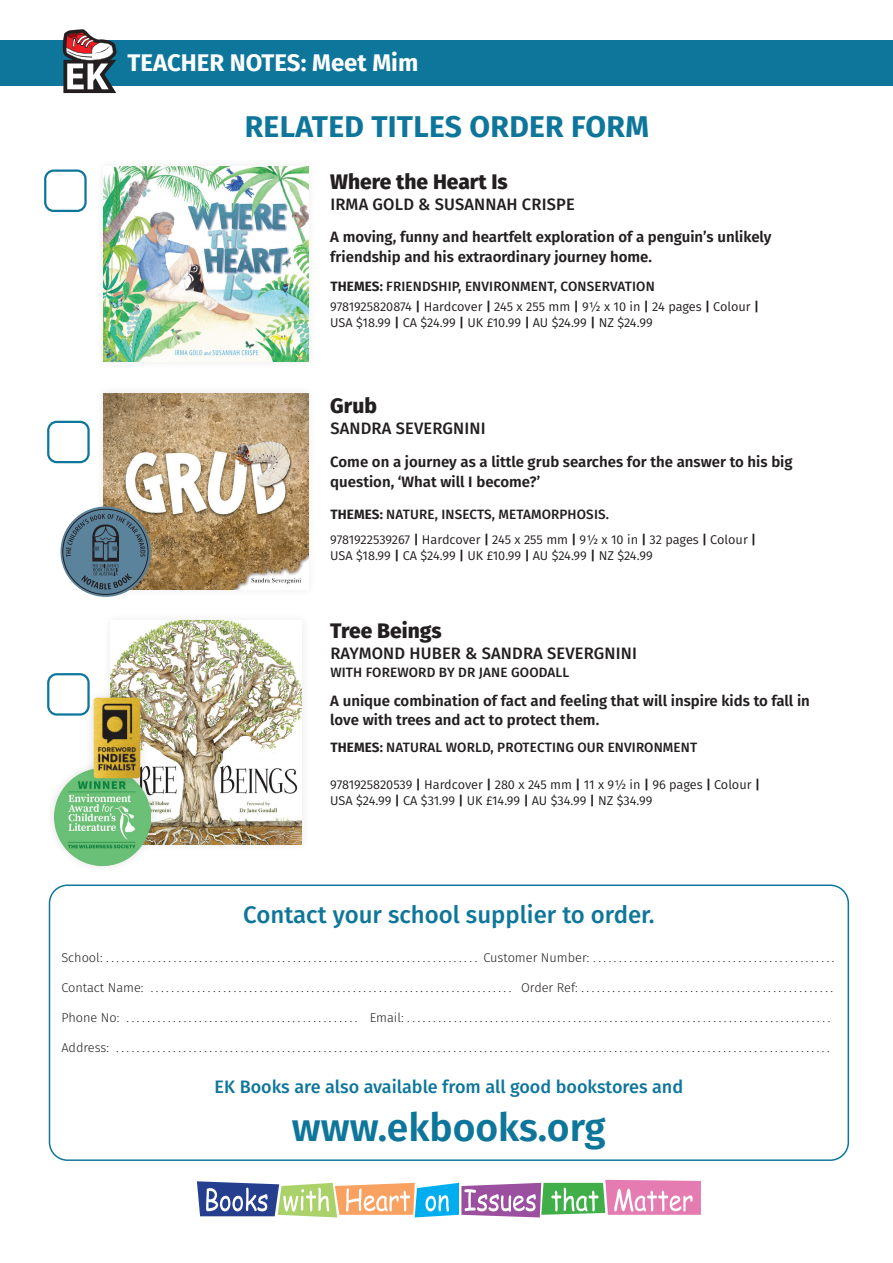
<style>
.page{position:relative;width:893px;height:1263px;background:#fff}
.page>*{position:absolute;margin:0;border:0;box-sizing:border-box;transform-origin:0 0}
.t1{font:600 39px "Fira Sans";color:#0e769b}
.t2{font:700 30px "Fira Sans";letter-spacing:.01em;color:#0e769b}
.t3{font:500 24px "Fira Sans";color:#0e769b}
.t4{font:700 24px "Fira Sans";color:#fff}
.t5{font:800 21px "Fira Sans";color:#231f20}
.t6{font:500 18px "Fira Sans";color:#0e769b}
.t7{font:500 16.5px "Fira Sans";letter-spacing:.01em;color:#231f20}
.t8{font:600 15px/19.5px "Fira Sans";color:#231f20}
.t9{font:500 13.5px "Fira Sans";letter-spacing:.01em;color:#231f20}
.t10{font:300 12.75px "Fira Sans";color:#231f20}
.t11{font:12.75px/16.5px "Fira Sans";color:#231f20}
.s1{font-weight:700}
.s2{font-weight:600}
</style>
<div class="page">
<div style="left:49px;top:884px;width:800px;height:277px;border:2px solid #0e769b;border-radius:18px"></div>
<svg style="left:197px;top:1180px;width:504px;height:37px"></svg>
<div style="left:44px;top:169px;width:43px;height:43px;border:2px solid #0e769b;border-radius:9px"></div>
<div style="left:47px;top:421px;width:43px;height:42px;border:2px solid #0e769b;border-radius:9px"></div>
<div style="left:47px;top:673px;width:43px;height:43px;border:2px solid #0e769b;border-radius:9px"></div>
<div style="left:0;top:40px;width:893px;height:46px;background:#0e769b"></div>
<svg style="left:63px;top:29px;width:54px;height:64px"></svg>
<div style="left:95px;top:157px;width:222px;height:214px;background:#fbfbfb"></div>
<img style="left:104px;top:166px;width:204px;height:196px">
<div style="left:95px;top:384px;width:222px;height:214px;background:#231f20;opacity:.1"></div>
<img style="left:104px;top:393px;width:204px;height:196px">
<div style="left:101px;top:612px;width:210px;height:241px;background:#fbfbfb"></div>
<img style="left:110px;top:621px;width:192px;height:223px">
<div style="left:45px;top:760px;width:115px;height:114px;background:#231f20;opacity:.15"></div>
<img style="left:54px;top:769px;width:97px;height:96px">
<div style="left:85px;top:689px;width:64px;height:98px;background:#231f20;opacity:.15"></div>
<img style="left:91px;top:695px;width:51px;height:86px">
<svg style="left:61px;top:506px;width:90px;height:91px"></svg>
<svg style="left:66px;top:514px;width:79px;height:75px;background:#597688"></svg>
<h3 class="t4" style="left:128px;top:43px;width:292px">TEACHER NOTES: Meet Mim</h3>
<h2 class="t2" style="left:245px;top:102px;width:406px">RELATED TITLES ORDER FORM</h2>
<h3 class="t5" style="left:330px;top:163px;width:179px">Where the Heart Is</h3>
<p class="t7" style="left:330px;top:190px;width:246px">IRMA GOLD &amp; SUSANNAH CRISPE</p>
<p class="t8" style="left:330px;top:226px;width:443px">A moving, funny and heartfelt exploration of a penguin’s unlikely friendship and his extraordinary journey home.</p>
<p class="t9" style="left:330px;top:276px;width:326px"><span class="s1">THEMES:</span> FRIENDSHIP, ENVIRONMENT, CONSERVATION</p>
<p class="t11" style="left:330px;top:298px;width:430px">9781925820874 <span class="s2">|</span> Hardcover <span class="s2">|</span> 245 x 255 mm <span class="s2">|</span> 9½ x 10 in <span class="s2">|</span> 24 pages <span class="s2">|</span> Colour <span class="s2">|<br></span>USA $18.99 <span class="s2">|</span> CA $24.99 <span class="s2">|</span> UK £10.99 <span class="s2">|</span> AU $24.99 <span class="s2">|</span> NZ $24.99</p>
<h3 class="t5" style="left:330px;top:387px;width:48px">Grub</h3>
<p class="t7" style="left:330px;top:415px;width:157px">SANDRA SEVERGNINI</p>
<p class="t8" style="left:330px;top:451px;width:464px">Come on a journey as a little grub searches for the answer to his big question, ‘What will I become?’</p>
<p class="t9" style="left:330px;top:503px;width:280px"><span class="s1">THEMES:</span> NATURE, INSECTS, METAMORPHOSIS.</p>
<p class="t11" style="left:330px;top:531px;width:427px">9781922539267 <span class="s2">|</span> Hardcover <span class="s2">|</span> 245 x 255 mm <span class="s2">|</span> 9½ x 10 in <span class="s2">|</span> 32 pages <span class="s2">|</span> Colour <span class="s2">|<br></span>USA $18.99 <span class="s2">|</span> CA $24.99 <span class="s2">|</span> UK £10.99 <span class="s2">|</span> AU $24.99 <span class="s2">|</span> NZ $24.99</p>
<h3 class="t5" style="left:330px;top:613px;width:113px">Tree Beings</h3>
<p class="t7" style="left:330px;top:640px;width:308px">RAYMOND HUBER &amp; SANDRA SEVERGNINI</p>
<p class="t9" style="left:330px;top:662px;width:240px">WITH FOREWORD BY DR JANE GOODALL</p>
<p class="t8" style="left:330px;top:690px;width:481px">A unique combination of fact and feeling that will inspire kids to fall in love with trees and act to protect them.</p>
<p class="t9" style="left:330px;top:737px;width:368px"><span class="s1">THEMES:</span> NATURAL WORLD, PROTECTING OUR ENVIRONMENT</p>
<p class="t11" style="left:330px;top:776px;width:431px">9781925820539 <span class="s2">|</span> Hardcover <span class="s2">|</span> 280 x 245 mm <span class="s2">|</span> 11 x 9½ in <span class="s2">|</span> 96 pages <span class="s2">|</span> Colour <span class="s2">|<br></span>USA $24.99 <span class="s2">|</span> CA $31.99 <span class="s2">|</span> UK £14.99 <span class="s2">|</span> AU $34.99 <span class="s2">|</span> NZ $34.99</p>
<h3 class="t3" style="left:243px;top:896px;width:413px">Contact your school supplier to order.</h3>
<p class="t10" style="left:61px;top:948px;width:775px">School: ........................................................................ Customer Number: ...............................................</p>
<p class="t10" style="left:61px;top:978px;width:773px">Contact Name: ...................................................................... Order Ref: .................................................</p>
<p class="t10" style="left:61px;top:1008px;width:770px">Phone No: ............................................. Email: ..................................................................................</p>
<p class="t10" style="left:61px;top:1038px;width:770px">Address: ..........................................................................................................................................</p>
<h3 class="t6" style="left:215px;top:1072px;width:470px">EK Books are also available from all good bookstores and</h3>
<h1 class="t1" style="left:292px;top:1095px;width:315px">www.ekbooks.org</h1>
</div>
